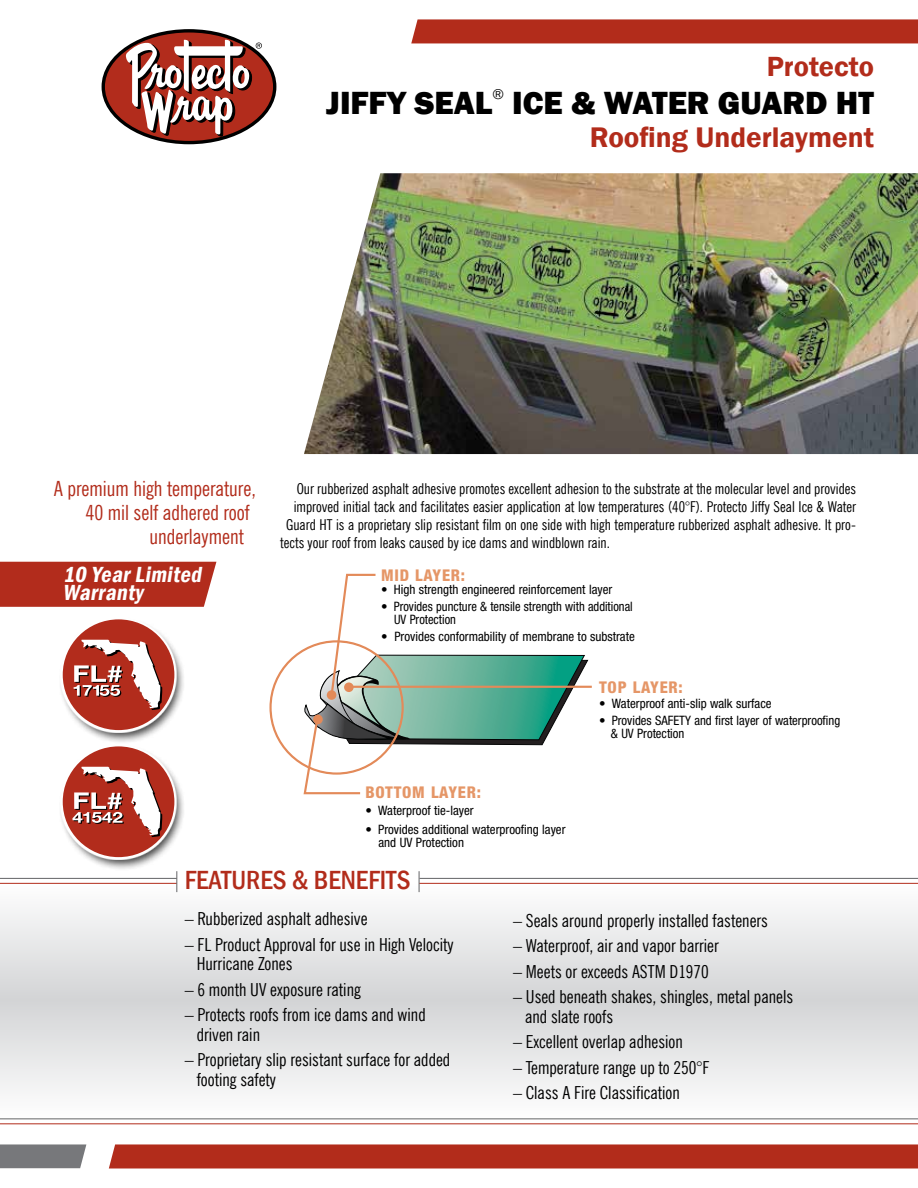
<style>
.page{position:relative;width:918px;height:1188px;background:#fff}
.page>*{position:absolute;margin:0;border:0;box-sizing:border-box;transform-origin:0 0}
.t1{font:800 33px "Franklin Gothic";color:#000}
.t2{font:600 29.1px "Franklin Gothic";color:#b22c1b}
.t3{font:600 28.5px "Franklin Gothic";color:#b22c1b}
.t4{font:500 condensed 27px "Franklin Gothic";color:#b22c1b}
.t5{font:italic 600 condensed 22.5px/18px "Franklin Gothic";color:#fff}
.t6{font:condensed 21px "News Gothic BT";color:#b22c1b}
.t7{font:condensed 18px/19.5px "News Gothic BT";color:#000}
.t8{font:800 condensed 16.2px "Helvetica Neue LT Std";letter-spacing:.045em;color:#e59667}
.t9{font:condensed 15px "News Gothic BT";color:#000}
.t10{font:condensed 12.9px/12.9px "Helvetica Neue LT Std";color:#000}
</style>
<div class="page">
<svg style="left:0;top:883px;width:918px;height:237px"></svg>
<hr style="left:419px;top:878px;width:499px;height:1px;background:#636466">
<hr style="left:0;top:1118px;width:918px;height:1px;background:#636466">
<hr style="left:0;top:878px;width:177px;height:1px;background:#636466">
<hr style="left:419px;top:883px;width:499px;height:1px;background:#b22c1b">
<hr style="left:0;top:1123px;width:918px;height:1px;background:#b22c1b">
<hr style="left:0;top:883px;width:177px;height:1px;background:#b22c1b">
<img style="left:304px;top:173px;width:614px;height:281px">
<svg style="left:419px;top:871px;width:1px;height:21px"></svg>
<svg style="left:176px;top:871px;width:1px;height:21px"></svg>
<div style="left:411px;top:19px;width:507px;height:24px;background:#b22c1b"></div>
<svg style="left:109px;top:1144px;width:809px;height:25px;background:#b53424"></svg>
<svg style="left:0;top:1144px;width:86px;height:24px;background:#7d7e81"></svg>
<svg style="left:103px;top:30px;width:172px;height:112px;background:#962517"></svg>
<svg style="left:126px;top:40px;width:136px;height:96px"></svg>
<div style="left:102px;top:29px;width:174px;height:115px;border:3px solid #000;border-radius:50%"></div>
<svg style="left:270px;top:573px;width:318px;height:222px"></svg>
<div style="left:344px;top:682px;width:10px;height:10px;background:#e38a59;border-radius:50%"></div>
<div style="left:327px;top:690px;width:9px;height:10px;background:#e38a59;border-radius:50%"></div>
<div style="left:313px;top:715px;width:10px;height:9px;background:#e38a59;border-radius:50%"></div>
<hr style="left:349px;top:686px;width:243px;height:2px;background:#e38a59">
<div style="left:58px;top:618px;width:128px;height:126px;background:#000;opacity:.75"></div>
<svg style="left:61px;top:618px;width:116px;height:114px"></svg>
<div style="left:63px;top:619px;width:111px;height:111px;background:#b22c1c;border-radius:50%"></div>
<svg style="left:74px;top:640px;width:88px;height:70px"></svg>
<div style="left:58px;top:745px;width:128px;height:126px;background:#000;opacity:.75"></div>
<svg style="left:61px;top:745px;width:116px;height:114px"></svg>
<div style="left:63px;top:746px;width:111px;height:111px;background:#b22c1c;border-radius:50%"></div>
<svg style="left:73px;top:767px;width:89px;height:70px"></svg>
<div style="left:0;top:562px;width:216px;height:45px;background:#b22c1c"></div>
<h3 class="t3" style="left:767px;top:49px;width:109px">Protecto</h3>
<h1 class="t1" style="left:326px;top:81px;width:549px">JIFFY SEAL<sup>®</sup> ICE &amp; WATER GUARD HT</h1>
<h2 class="t2" style="left:590px;top:119px;width:286px">Roofing Underlayment</h2>
<p class="t6" style="left:54px;top:476px;width:204px">A premium high temperature,</p>
<p class="t6" style="left:86px;top:500px;width:166px">40 mil self adhered roof</p>
<p class="t6" style="left:149px;top:524px;width:96px">underlayment</p>
<p class="t5" style="left:63px;top:565px;width:145px">10 YearLimited<br>Warranty</p>
<p class="t9" style="left:297px;top:480px;width:561px">Our rubberized asphalt adhesive promotes excellent adhesion to the substrate at the molecular level and provides</p>
<p class="t9" style="left:294px;top:498px;width:564px">improved initial tack and facilitates easier application at low temperatures (40°F). Protecto Jiffy Seal Ice &amp; Water</p>
<p class="t9" style="left:286px;top:516px;width:571px">Guard HT is a proprietary slip resistant film on one side with high temperature rubberized asphalt adhesive. It pro-</p>
<p class="t9" style="left:280px;top:534px;width:331px">tects your roof from leaks caused by ice dams and windblown rain.</p>
<p class="t8" style="left:381px;top:565px;width:86px">MID LAYER:</p>
<p class="t10" style="left:381px;top:582px;width:233px">• High strength engineered reinforcement layer</p>
<p class="t10" style="left:394px;top:600px;width:240px;text-indent:-13px">• Provides puncture &amp; tensile strength with additional<br>UV Protection</p>
<p class="t10" style="left:381px;top:630px;width:255px">• Provides conformability of membrane to substrate</p>
<p class="t8" style="left:365px;top:782px;width:117px">BOTTOM LAYER:</p>
<p class="t10" style="left:365px;top:804px;width:110px">• Waterproof tie-layer</p>
<p class="t10" style="left:379px;top:823px;width:189px;text-indent:-13px">• Provides additional waterproofing layer and UV Protection</p>
<p class="t8" style="left:599px;top:678px;width:85px">TOP LAYER:</p>
<p class="t10" style="left:599px;top:696px;width:174px">• Waterproof anti-slip walk surface</p>
<p class="t10" style="left:611px;top:714px;width:231px;text-indent:-12px">• Provides SAFETY and first layer of waterproofing &amp; UV Protection</p>
<h3 class="t4" style="left:185px;top:863px;width:227px">FEATURES &amp; BENEFITS</h3>
<p class="t7" style="left:185px;top:909px;width:184px">– Rubberized asphalt adhesive</p>
<p class="t7" style="left:197px;top:935px;width:259px;text-indent:-12px">– FL Product Approval for use in High Velocity<br>Hurricane Zones</p>
<p class="t7" style="left:185px;top:980px;width:178px">– 6 month UV exposure rating</p>
<p class="t7" style="left:197px;top:1005px;width:231px;text-indent:-12px">– Protects roofs from ice dams and wind driven rain</p>
<p class="t7" style="left:197px;top:1050px;width:255px;text-indent:-12px">– Proprietary slip resistant surface for added footing safety</p>
<p class="t7" style="left:513px;top:910px;width:256px">– Seals around properly installed fasteners</p>
<p class="t7" style="left:513px;top:936px;width:207px">– Waterproof, air and vapor barrier</p>
<p class="t7" style="left:513px;top:961px;width:197px">– Meets or exceeds ASTM D1970</p>
<p class="t7" style="left:525px;top:987px;width:270px;text-indent:-12px">– Used beneath shakes, shingles, metal panels and slate roofs</p>
<p class="t7" style="left:513px;top:1032px;width:171px">– Excellent overlap adhesion</p>
<p class="t7" style="left:513px;top:1057px;width:198px">– Temperature range up to 250°F</p>
<p class="t7" style="left:513px;top:1083px;width:168px">– Class A Fire Classification</p>
</div>
